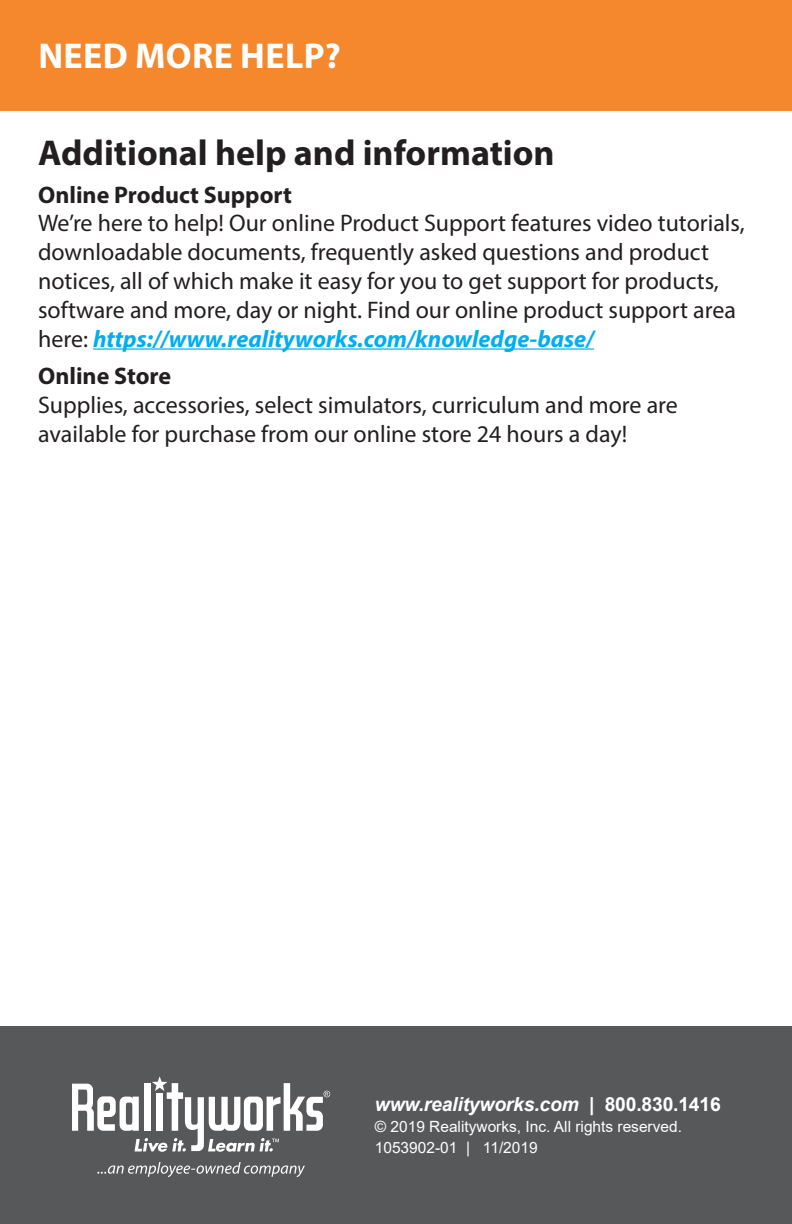
<style>
.page{position:relative;width:792px;height:1224px;background:#fff}
.page>*{position:absolute;margin:0;border:0;box-sizing:border-box;transform-origin:0 0}
.t1{font:700 36px "Myriad Pro";color:#231f20}
.t2{font:700 36px "Myriad Pro";letter-spacing:.01em;color:#fff}
.bulleted_list{font:24px/28.8px "Myriad Pro";color:#231f20}
.t3{font:italic 700 19.4px "Arial";letter-spacing:-.01em;color:#fff}
.t4{font:15.4px "Arial";color:#fff}
.s1{font-weight:700}
.s2{font-weight:700;font-style:italic;color:#00aeef}
.s3{font-style:normal}
</style>
<div class="page">
<div style="left:0;top:1027px;width:792px;height:197px;background:#57585a"></div>
<div style="left:0;top:0;width:792px;height:111px;background:#f5872c"></div>
<svg style="left:72px;top:1076px;width:258px;height:76px"></svg>
<svg style="left:97px;top:1162px;width:208px;height:15px"></svg>
<hr style="left:93px;top:348px;width:501px;height:2px;background:#00aeef">
<p class="t2" style="left:38px;top:32px;width:304px">NEED MORE HELP?</p>
<p class="t1" style="left:38px;top:129px;width:518px">Additional help and information</p>
<p class="bulleted_list" style="left:38px;top:180px;width:708px"><span class="s1">Online Product Support<br></span>We’re here to help! Our online Product Support features video tutorials, downloadable documents, frequently asked questions and product notices, all of which make it easy for you to get support for products, software and more, day or night. Find our online product support area here: <span class="s2">https://www.realityworks.com/knowledge-base/</span></p>
<p class="bulleted_list" style="left:38px;top:362px;width:641px"><span class="s1">Online Store<br></span>Supplies, accessories, select simulators, curriculum and more are available for purchase from our online store 24 hours a day!</p>
<p class="t3" style="left:375px;top:1091px;width:348px">www.realityworks.com <span class="s3">| 800.830.1416</span></p>
<p class="t4" style="left:375px;top:1116px;width:309px">© 2019 Realityworks, Inc. All rights reserved.</p>
<p class="t4" style="left:375px;top:1137px;width:164px">1053902-01 | 11/2019</p>
</div>
